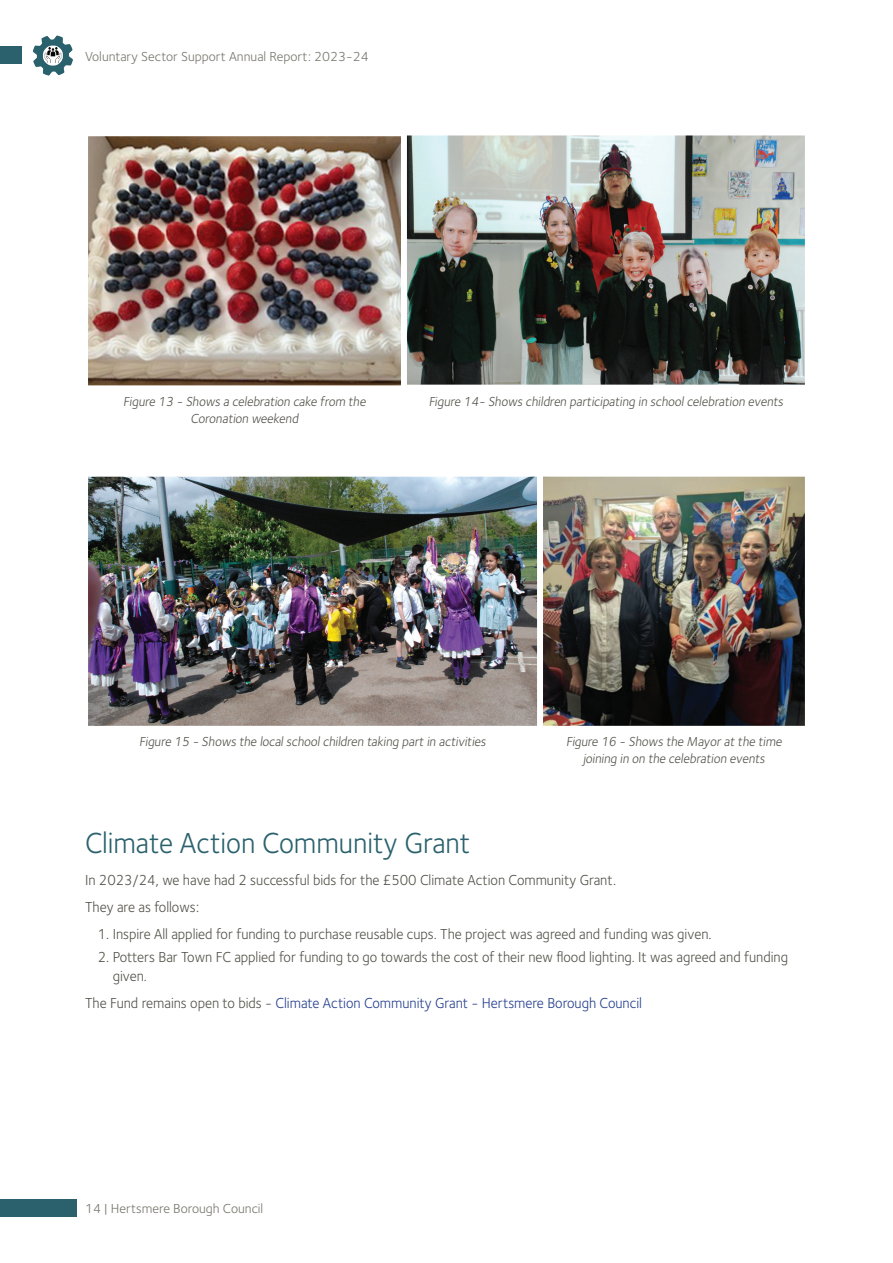
<style>
.page{position:relative;width:893px;height:1263px;background:#fff}
.page>*{position:absolute;margin:0;border:0;box-sizing:border-box;transform-origin:0 0}
.subheading{font:30px "Foundry Sterling";color:#2a616d;scale:.95 1}
.body_txt{font:15px/18.8px "Foundry Sterling";color:#535249;scale:.95 1}
.bullet_point{font:15px "Foundry Sterling";color:#535249;scale:.95 1}
.body_txt-2{font:15px "Foundry Sterling";color:#253f8e;scale:.95 1}
.t1{font:13.5px/17.2px "Foundry Sterling";color:#535249;text-align:center;scale:.95 1}
.t2{font:13.5px "Foundry Sterling";color:#77766c}
.s1{color:#535249}
</style>
<div class="page">
<div style="left:0;top:47px;width:21px;height:17px;background:#2a616d"></div>
<div style="left:0;top:1199px;width:77px;height:17px;background:#2a616d"></div>
<img style="left:32px;top:35px;width:41px;height:41px">
<img style="left:89px;top:137px;width:311px;height:247px">
<div style="left:85px;top:133px;width:319px;height:255px;border:3px solid #fff"></div>
<img style="left:408px;top:136px;width:396px;height:248px">
<div style="left:404px;top:132px;width:404px;height:256px;border:3px solid #fff"></div>
<img style="left:89px;top:478px;width:447px;height:247px">
<div style="left:85px;top:474px;width:455px;height:255px;border:3px solid #fff"></div>
<img style="left:544px;top:478px;width:260px;height:247px">
<div style="left:540px;top:474px;width:268px;height:255px;border:3px solid #fff"></div>
<p class="t2" style="left:85px;top:48px;width:285px">Voluntary Sector Support Annual Report: 2023-24</p>
<p class="t1" style="left:123px;top:393px;width:259px">Figure 13 - Shows a celebration cake from the<br>Coronation weekend</p>
<p class="t1" style="left:429px;top:393px;width:377px">Figure 14- Shows children participating in school celebration events</p>
<p class="t1" style="left:139px;top:733px;width:369px">Figure 15 - Shows the local school children taking part in activities</p>
<p class="t1" style="left:566px;top:733px;width:231px">Figure 16 - Shows the Mayor at the time joining in on the celebration events</p>
<p class="subheading" style="left:85px;top:826px;width:407px">Climate Action Community Grant</p>
<p class="body_txt" style="left:85px;top:870px;width:561px">In 2023/24, we have had 2 successful bids for the £500 Climate Action Community Grant.</p>
<p class="body_txt" style="left:85px;top:897px;width:122px">They are as follows:</p>
<p class="bullet_point" style="left:98px;top:925px;width:648px">1. Inspire All applied for funding to purchase reusable cups. The project was agreed and funding was given.</p>
<p class="body_txt" style="left:113px;top:947px;width:712px;text-indent:-15px">2. Potters Bar Town FC applied for funding to go towards the cost of their new flood lighting. It was agreed and funding given.</p>
<p class="body_txt-2" style="left:85px;top:994px;width:588px"><span class="s1">The Fund remains open to bids -</span> Climate Action Community Grant - Hertsmere Borough Council</p>
<p class="t2" style="left:85px;top:1200px;width:180px">14 | Hertsmere Borough Council</p>
</div>
